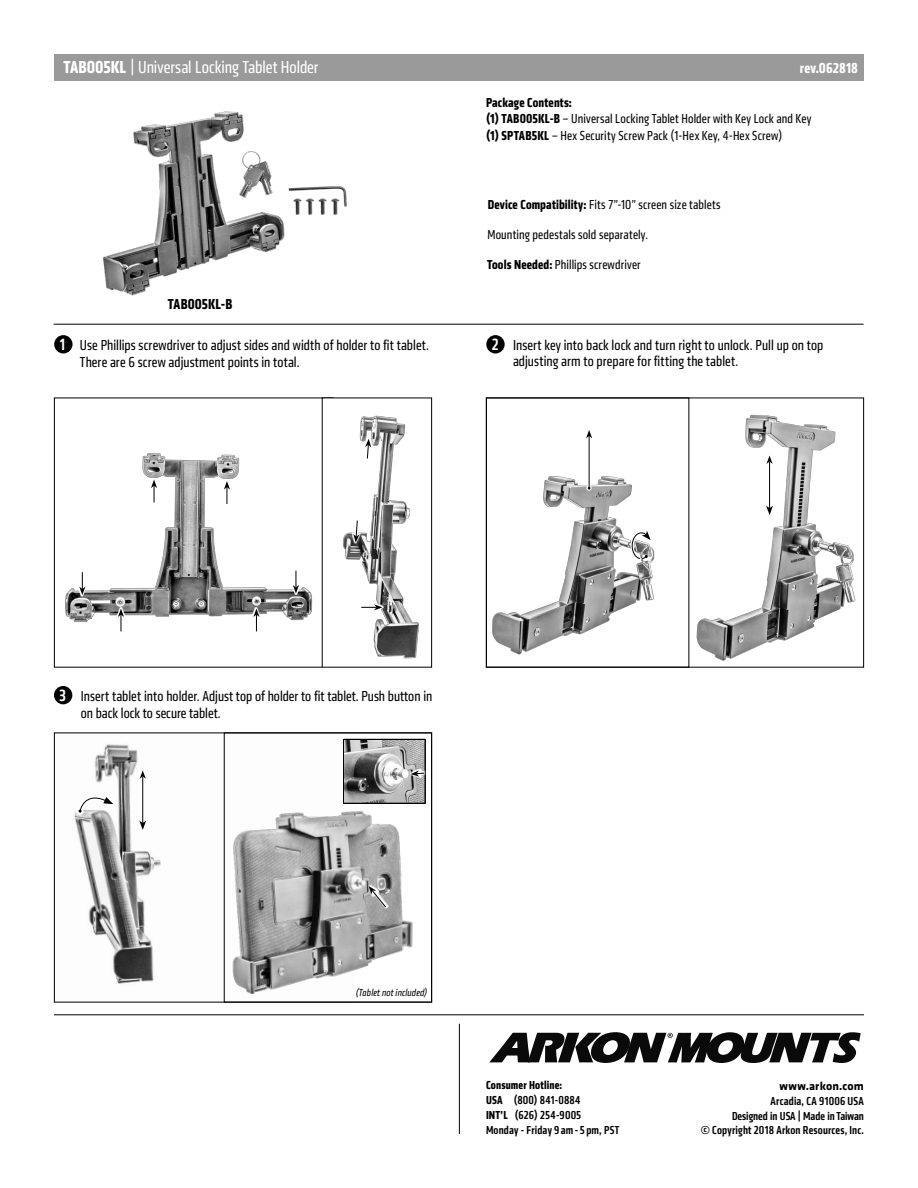
<style>
.page{position:relative;width:918px;height:1188px;background:#fff}
.page>*{position:absolute;margin:0;border:0;box-sizing:border-box;transform-origin:0 0}
.t1{font:condensed 18px "Klavika";letter-spacing:-.005em;color:#fff}
.t2{font:500 condensed 16.8px "Klavika";color:#fff}
.t3{font:condensed 15px/16.5px "Klavika";letter-spacing:.005em;color:#000}
.t4{font:700 condensed 15px "Klavika";letter-spacing:.01em;color:#fff}
.t5{font:700 condensed 15px "Klavika";letter-spacing:.005em;color:#000}
.t6{font:condensed 13.5px "Klavika";letter-spacing:.015em;color:#000}
.t7{font:700 condensed 13.5px "Klavika";letter-spacing:.015em;color:#000}
.t8{font:500 condensed 12px/15px "Klavika";letter-spacing:.015em;color:#000}
.t9{font:700 12px "Klavika";letter-spacing:.01em;color:#000}
.t10{font:italic condensed 10.5px "Klavika";letter-spacing:.015em;color:#000}
.s1{font-weight:700}
</style>
<div class="page">
<div style="left:54px;top:54px;width:810px;height:27px;background:#9a9a9a"></div>
<hr style="left:459px;top:1024px;width:1px;height:110px;background:#000">
<hr style="left:54px;top:1014px;width:810px;height:1px;background:#000">
<svg style="left:489px;top:1032px;width:372px;height:31px"></svg>
<img style="left:65px;top:400px;width:257px;height:248px">
<div style="left:54px;top:398px;width:279px;height:270px;border:1px solid #000"></div>
<div style="left:322px;top:398px;width:110px;height:269px;background:#fff"></div>
<img style="left:342px;top:415px;width:77px;height:244px">
<div style="left:322px;top:398px;width:110px;height:270px;border:1px solid #000"></div>
<img style="left:689px;top:407px;width:167px;height:259px">
<hr style="left:54px;top:324px;width:810px;height:1px;background:#000">
<div style="left:486px;top:335px;width:19px;height:18px;background:#000;border-radius:50%"></div>
<div style="left:54px;top:686px;width:18px;height:18px;background:#000;border-radius:50%"></div>
<div style="left:54px;top:335px;width:19px;height:18px;background:#000;border-radius:50%"></div>
<img style="left:74px;top:735px;width:150px;height:266px">
<svg style="left:360px;top:603px;width:24px;height:9px"></svg>
<svg style="left:361px;top:604px;width:21px;height:6px"></svg>
<img style="left:103px;top:111px;width:182px;height:185px">
<svg style="left:76px;top:795px;width:40px;height:20px"></svg>
<svg style="left:79px;top:790px;width:34px;height:23px"></svg>
<img style="left:232px;top:738px;width:194px;height:256px">
<div style="left:224px;top:733px;width:208px;height:270px;border:1px solid #000"></div>
<div style="left:354px;top:985px;width:75px;height:14px;background:#fff"></div>
<svg style="left:363px;top:437px;width:10px;height:23px"></svg>
<svg style="left:351px;top:519px;width:11px;height:25px"></svg>
<svg style="left:291px;top:569px;width:9px;height:26px"></svg>
<svg style="left:293px;top:571px;width:6px;height:23px"></svg>
<svg style="left:78px;top:571px;width:9px;height:25px"></svg>
<svg style="left:79px;top:572px;width:6px;height:23px"></svg>
<svg style="left:116px;top:607px;width:9px;height:26px"></svg>
<svg style="left:118px;top:609px;width:6px;height:22px"></svg>
<svg style="left:252px;top:607px;width:9px;height:26px"></svg>
<svg style="left:253px;top:609px;width:7px;height:22px"></svg>
<div style="left:222px;top:480px;width:9px;height:25px;background:#fff"></div>
<svg style="left:224px;top:481px;width:6px;height:23px"></svg>
<div style="left:150px;top:478px;width:9px;height:26px;background:#fff"></div>
<svg style="left:151px;top:480px;width:6px;height:22px"></svg>
<img style="left:238px;top:149px;width:38px;height:50px">
<img style="left:492px;top:476px;width:163px;height:179px">
<div style="left:486px;top:398px;width:203px;height:270px;border:1px solid #000"></div>
<svg style="left:585px;top:438px;width:9px;height:53px"></svg>
<hr style="left:589px;top:436px;width:1px;height:52px;background:#000">
<svg style="left:586px;top:430px;width:6px;height:8px"></svg>
<svg style="left:765px;top:454px;width:9px;height:63px"></svg>
<hr style="left:769px;top:462px;width:1px;height:46px;background:#000">
<svg style="left:766px;top:506px;width:7px;height:9px"></svg>
<svg style="left:766px;top:455px;width:7px;height:9px"></svg>
<div style="left:631px;top:529px;width:21px;height:31px;background:#fff"></div>
<svg style="left:631px;top:531px;width:20px;height:28px"></svg>
<div style="left:138px;top:769px;width:10px;height:62px;background:#fff"></div>
<hr style="left:142px;top:776px;width:1px;height:47px;background:#000">
<svg style="left:139px;top:821px;width:7px;height:9px"></svg>
<svg style="left:140px;top:770px;width:6px;height:9px"></svg>
<svg style="left:364px;top:882px;width:26px;height:29px"></svg>
<img style="left:345px;top:741px;width:79px;height:61px">
<img style="left:282px;top:174px;width:65px;height:48px">
<svg style="left:409px;top:768px;width:15px;height:11px"></svg>
<div style="left:343px;top:739px;width:83px;height:65px;border:1px solid #000"></div>
<p class="t1" style="left:63px;top:57px;width:257px"><span class="s1">TAB005KL</span> | Universal Locking Tablet Holder</p>
<p class="t4" style="left:800px;top:58px;width:59px">rev.062818</p>
<p class="t7" style="left:486px;top:93px;width:88px">Package Contents:</p>
<p class="t6" style="left:486px;top:111px;width:327px"><span class="s1">(1) TAB005KL-B</span> – Universal Locking Tablet Holder with Key Lock and Key</p>
<p class="t6" style="left:486px;top:127px;width:298px"><span class="s1">(1) SPTAB5KL</span> – Hex Security Screw Pack (1-Hex Key, 4-Hex Screw)</p>
<p class="t2" style="left:60px;top:334px;width:7px">1</p>
<p class="t5" style="left:168px;top:295px;width:66px">TAB005KL-B</p>
<p class="t3" style="left:80px;top:337px;width:351px">Use Phillips screwdriver to adjust sides and width of holder to fit tablet.<br>There are 6 screw adjustment points in total.</p>
<p class="t6" style="left:488px;top:197px;width:234px"><span class="s1">Device Compatibility:</span> Fits 7”-10” screen size tablets</p>
<p class="t6" style="left:487px;top:227px;width:162px">Mounting pedestals sold separately.</p>
<p class="t6" style="left:487px;top:257px;width:155px"><span class="s1">Tools Needed:</span> Phillips screwdriver</p>
<p class="t2" style="left:492px;top:334px;width:8px">2</p>
<p class="t3" style="left:513px;top:336px;width:312px">Insert key into back lock and turn right to unlock. Pull up on top adjusting arm to prepare for fitting the tablet.</p>
<p class="t2" style="left:59px;top:685px;width:8px">3</p>
<p class="t3" style="left:81px;top:688px;width:353px">Insert tablet into holder. Adjust top of holder to fit tablet. Push button in on back lock to secure tablet.</p>
<p class="t10" style="left:356px;top:986px;width:73px">(Tablet not included)</p>
<p class="t8" style="left:486px;top:1078px;width:135px"><span class="s1">Consumer Hotline:<br>USA</span> (800) 841-0884<br><span class="s1">INT’L</span> (626) 254-9005<br>Monday - Friday 9 am- 5 pm, PST</p>
<p class="t9" style="left:780px;top:1077px;width:86px">www.arkon.com</p>
<p class="t8" style="left:701px;top:1093px;width:165px;text-align:right">Arcadia, CA 91006 USA<br>Designed in USA | Made in Taiwan<br>© Copyright 2018 Arkon Resources, Inc.</p>
</div>
